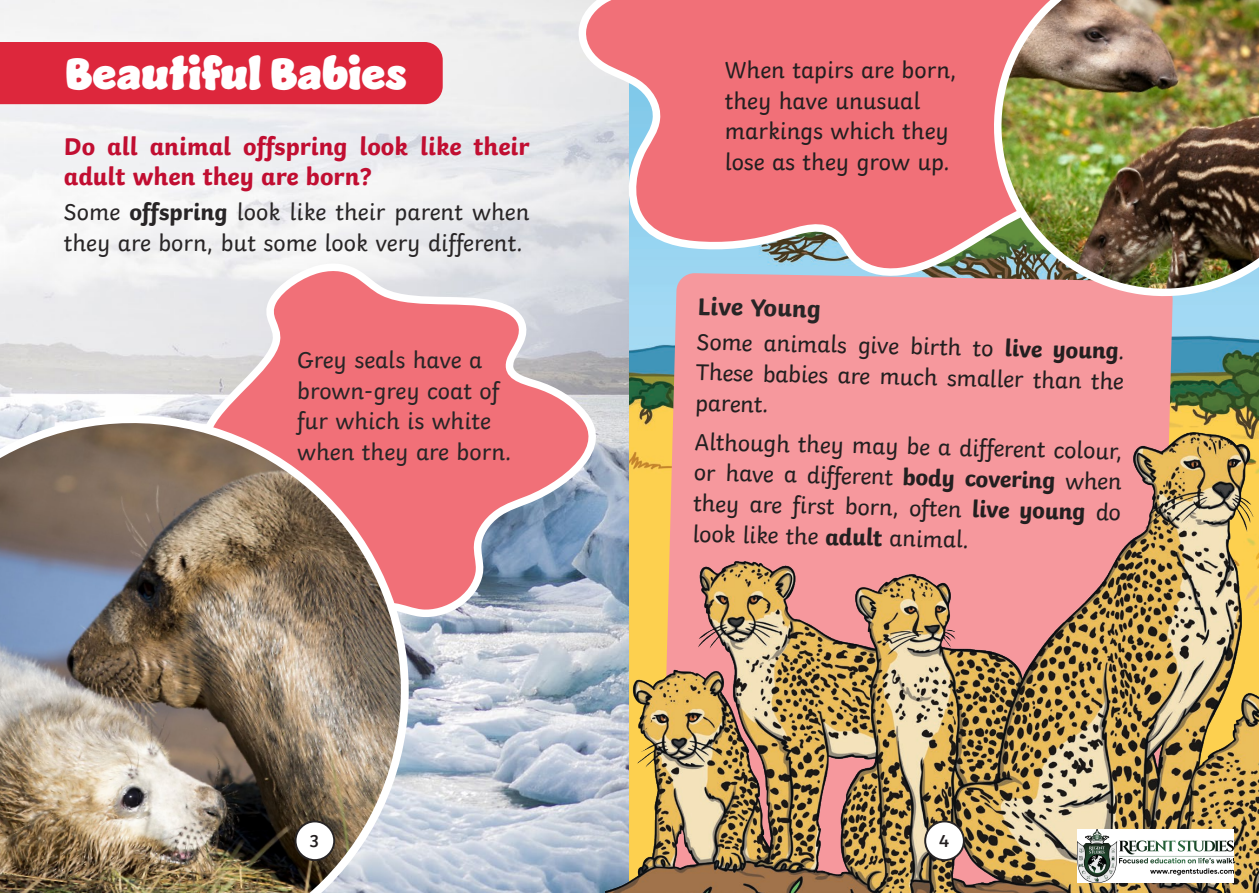
<style>
.page{position:relative;width:1259px;height:893px;background:#fff}
.page>*{position:absolute;margin:0;border:0;box-sizing:border-box;transform-origin:0 0}
.t1{font:45px "Jumble";letter-spacing:.005em;color:#fff}
.Coloured_Question{font:700 25.5px/30.6px "Twinkl";color:#c10e31}
.Coloured_Question-2{font:700 25.5px "Twinkl";color:#282526}
.Body_Copy{font:24px/30.5px "Twinkl";color:#231f20;text-align:justify}
.Body_Copy_No_Baselin{font:24px/30.6px "Twinkl";color:#282526}
.Body_Copy_No_Baselin-2{font:24px/30.6px "Twinkl";color:#231f20}
.t2{font:600 18px "Twinkl";color:#231f20}
.s1{font-weight:700}
</style>
<div class="page">
<img style="left:0;top:0;width:629px;height:893px">
<img style="left:629px;top:282px;width:630px;height:151px">
<svg style="left:202px;top:256px;width:400px;height:371px;background:#d8a0a9"></svg>
<div style="left:0;top:42px;width:443px;height:62px;background:#dd273c"></div>
<div style="left:660px;top:282px;width:513px;height:151px;background:#f6989d"></div>
<img style="left:605px;top:433px;width:654px;height:460px">
<img style="left:0;top:392px;width:432px;height:501px">
<svg style="left:576px;top:0;width:402px;height:282px;background:#e58991"></svg>
<img style="left:978px;top:0;width:281px;height:303px">
<div style="left:295px;top:821px;width:39px;height:39px;background:#fff;border-radius:50%"></div>
<div style="left:294px;top:820px;width:41px;height:41px;border:2px solid #282526;border-radius:50%"></div>
<div style="left:925px;top:821px;width:39px;height:39px;background:#fff;border-radius:50%"></div>
<div style="left:924px;top:820px;width:41px;height:41px;border:2px solid #282526;border-radius:50%"></div>
<img style="left:1077px;top:830px;width:156px;height:52px">
<p class="t1" style="left:66px;top:40px;width:343px">Beautiful Babies</p>
<p class="Coloured_Question" style="left:64px;top:128px;width:467px">Do all animal offspring look like their adult when they are born?</p>
<p class="Body_Copy_No_Baselin" style="left:64px;top:195px;width:467px">Some <span class="s1">offspring</span> look like their parent when they are born, but some look very different.</p>
<p class="Body_Copy_No_Baselin" style="left:297px;top:343px;width:216px">Grey seals have a brown-grey coat of fur which is white when they are born.</p>
<p class="Body_Copy_No_Baselin-2" style="left:725px;top:53px;width:233px">When tapirs are born, they have unusual markings which they lose as they grow up.</p>
<p class="Coloured_Question-2" style="left:698px;top:285px;width:125px;rotate:1deg">Live Young</p>
<p class="Body_Copy" style="left:697px;top:325px;width:430px;rotate:1deg">Some animals give birth to <span class="s1">live young</span>.<br>These babies are much smaller than the parent.</p>
<p class="Body_Copy" style="left:694px;top:425px;width:430px;rotate:1deg">Although they may be a different colour, or have a different <span class="s1">body covering</span> when they are first born, often <span class="s1">live young</span> do look like the <span class="s1">adult</span> animal.</p>
<p class="t2" style="left:309px;top:826px;width:12px">3</p>
<p class="t2" style="left:939px;top:826px;width:12px">4</p>
</div>
